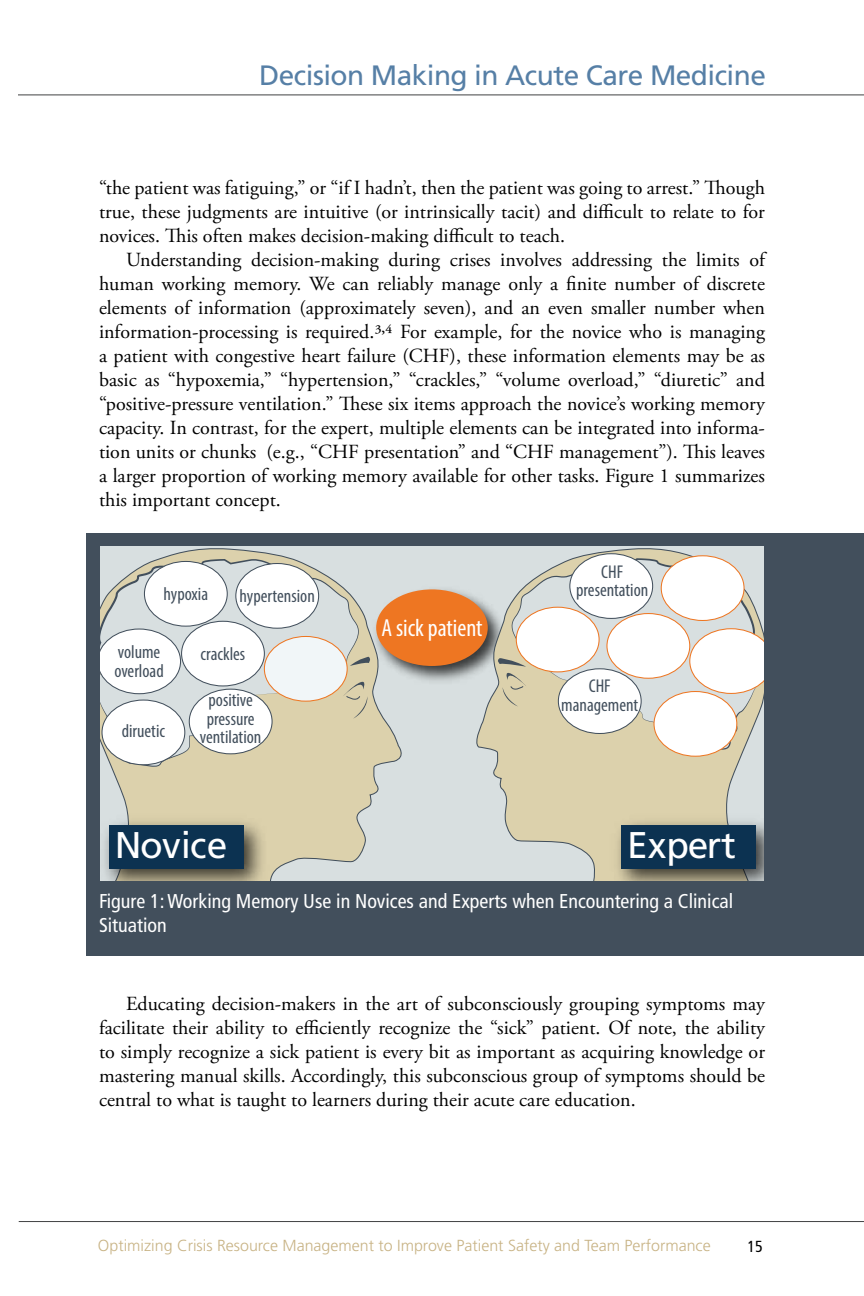
<style>
.page{position:relative;width:864px;height:1296px;background:#fff}
.page>*{position:absolute;margin:0;border:0;box-sizing:border-box;transform-origin:0 0}
.t1{font:37.2px "Frutiger LT Std";letter-spacing:-.01em;color:#fff}
.t2{font:28px "Frutiger LT Std";letter-spacing:-.02em;color:#567fa6}
.t3{font:condensed 24.8px "Myriad Pro";color:#fff}
.t4{font:20px/24px "Adobe Garamond Pro";color:#000;text-align:justify}
.t5{font:condensed 20px/24px "Frutiger LT Std";color:#fff}
.t6{font:condensed 18.6px/18.6px "Myriad Pro";color:#424f5c;text-align:center}
.t7{font:300 16px "Frutiger LT Std";color:#c8b385}
.t8{font:condensed 16px "Frutiger LT Std";color:#000}
</style>
<div class="page">
<hr style="left:18px;top:95px;width:846px;height:1px;background:#414243">
<hr style="left:19px;top:1221px;width:845px;height:1px;background:#414243">
<div style="left:86px;top:533px;width:778px;height:423px;background:#424f5c"></div>
<div style="left:100px;top:546px;width:664px;height:335px;background:#d8dfe0"></div>
<img style="left:407px;top:589px;width:66px;height:92px">
<div style="left:376px;top:589px;width:112px;height:77px;background:#ee7622;border-radius:50%"></div>
<svg style="left:473px;top:548px;width:291px;height:333px"></svg>
<svg style="left:505px;top:557px;width:255px;height:198px;fill:#dcd1ac"></svg>
<svg style="left:511px;top:558px;width:248px;height:194px"></svg>
<svg style="left:496px;top:658px;width:30px;height:48px"></svg>
<svg style="left:112px;top:548px;width:295px;height:325px"></svg>
<svg style="left:111px;top:558px;width:255px;height:212px;fill:#dcd1ac"></svg>
<svg style="left:100px;top:559px;width:259px;height:208px"></svg>
<svg style="left:350px;top:657px;width:22px;height:9px"></svg>
<svg style="left:343px;top:675px;width:25px;height:44px"></svg>
<div style="left:144px;top:561px;width:83px;height:65px;background:#fff;border-radius:50%"></div>
<div style="left:144px;top:561px;width:84px;height:66px;border:1px solid #424f5c;border-radius:50%"></div>
<div style="left:236px;top:564px;width:83px;height:64px;background:#fff;border-radius:50%"></div>
<div style="left:235px;top:563px;width:84px;height:66px;border:1px solid #424f5c;border-radius:50%"></div>
<div style="left:264px;top:636px;width:83px;height:65px;background:#f1f6f8;border-radius:50%"></div>
<div style="left:264px;top:636px;width:84px;height:66px;border:1px solid #ee7622;border-radius:50%"></div>
<div style="left:189px;top:689px;width:83px;height:65px;background:#fff;border-radius:50%"></div>
<div style="left:189px;top:689px;width:84px;height:65px;border:1px solid #424f5c;border-radius:50%"></div>
<div style="left:102px;top:700px;width:83px;height:65px;background:#fff;border-radius:50%"></div>
<div style="left:101px;top:700px;width:84px;height:65px;border:1px solid #424f5c;border-radius:50%"></div>
<svg style="left:100px;top:629px;width:81px;height:65px"></svg>
<div style="left:182px;top:621px;width:82px;height:65px;background:#fff;border-radius:50%"></div>
<div style="left:181px;top:621px;width:84px;height:65px;border:1px solid #424f5c;border-radius:50%"></div>
<div style="left:570px;top:554px;width:83px;height:64px;background:#fff;border-radius:50%"></div>
<div style="left:569px;top:553px;width:84px;height:66px;border:1px solid #424f5c;border-radius:50%"></div>
<div style="left:661px;top:556px;width:83px;height:64px;background:#fff;border-radius:50%"></div>
<div style="left:661px;top:555px;width:84px;height:66px;border:1px solid #ee7622;border-radius:50%"></div>
<svg style="left:689px;top:628px;width:75px;height:66px;background:#f7f2ee"></svg>
<div style="left:654px;top:692px;width:83px;height:64px;background:#fff;border-radius:50%"></div>
<div style="left:654px;top:691px;width:83px;height:66px;border:1px solid #ee7622;border-radius:50%"></div>
<div style="left:558px;top:669px;width:83px;height:65px;background:#fff;border-radius:50%"></div>
<div style="left:558px;top:668px;width:84px;height:66px;border:1px solid #424f5c;border-radius:50%"></div>
<div style="left:516px;top:607px;width:83px;height:65px;background:#fff;border-radius:50%"></div>
<div style="left:516px;top:607px;width:84px;height:65px;border:1px solid #ee7622;border-radius:50%"></div>
<div style="left:607px;top:614px;width:83px;height:64px;background:#fff;border-radius:50%"></div>
<div style="left:606px;top:613px;width:84px;height:66px;border:1px solid #ee7622;border-radius:50%"></div>
<img style="left:104px;top:810px;width:170px;height:71px">
<div style="left:109px;top:826px;width:135px;height:43px;background:#0c3251"></div>
<img style="left:606px;top:810px;width:158px;height:71px">
<div style="left:621px;top:826px;width:135px;height:43px;background:#0c3251"></div>
<h2 class="t2" style="left:259px;top:59px;width:508px">Decision Making in Acute Care Medicine</h2>
<p class="t4" style="left:99px;top:177px;width:668px">“the patient was fatiguing,” or “if I hadn’t, then the patient was going to arrest.” Though true, these judgments are intuitive (or intrinsically tacit) and difficult to relate to for novices. This often makes decision-making difficult to teach.</p>
<p class="t4" style="left:99px;top:249px;width:668px;text-indent:27px">Understanding decision-making during crises involves addressing the limits of human working memory. We can reliably manage only a finite number of discrete elements of information (approximately seven), and an even smaller number when information-processing is required.3,4 For example, for the novice who is managing a patient with congestive heart failure (CHF), these information elements may be as basic as “hypoxemia,” “hypertension,” “crackles,” “volume overload,” “diuretic” and “positive-pressure ventilation.” These six items approach the novice’s working memory capacity. In contrast, for the expert, multiple elements can be integrated into informa&shy;tion units or chunks (e.g., “CHF presentation” and “CHF management”). This leaves a larger proportion of working memory available for other tasks. Figure 1 summarizes this important concept.</p>
<p class="t6" style="left:164px;top:584px;width:46px">hypoxia</p>
<p class="t6" style="left:240px;top:586px;width:77px">hypertension</p>
<p class="t6" style="left:114px;top:642px;width:51px;text-align:left">volume overload</p>
<p class="t6" style="left:201px;top:645px;width:46px">crackles</p>
<p class="t6" style="left:122px;top:721px;width:45px">diruetic</p>
<p class="t6" style="left:200px;top:691px;width:63px">positive pressure ventilation</p>
<p class="t3" style="left:381px;top:613px;width:103px">A sick patient</p>
<p class="t6" style="left:576px;top:562px;width:74px">CHF presentation</p>
<p class="t6" style="left:561px;top:676px;width:79px">CHF management</p>
<h1 class="t1" style="left:115px;top:823px;width:114px">Novice</h1>
<h1 class="t1" style="left:627px;top:823px;width:110px">Expert</h1>
<p class="t5" style="left:99px;top:889px;width:636px">Figure 1: Working Memory Use in Novices and Experts when Encountering a Clinical<br>Situation</p>
<p class="t4" style="left:99px;top:993px;width:668px;text-indent:27px">Educating decision-makers in the art of subconsciously grouping symptoms may facilitate their ability to efficiently recognize the “sick” patient. Of note, the ability to simply recognize a sick patient is every bit as important as acquiring knowledge or mastering manual skills. Accordingly, this subconscious group of symptoms should be central to what is taught to learners during their acute care education.</p>
<p class="t7" style="left:98px;top:1236px;width:614px">Optimizing Crisis Resource Management to Improve Patient Safety and Team Performance</p>
<p class="t8" style="left:747px;top:1237px;width:17px">15</p>
</div>
